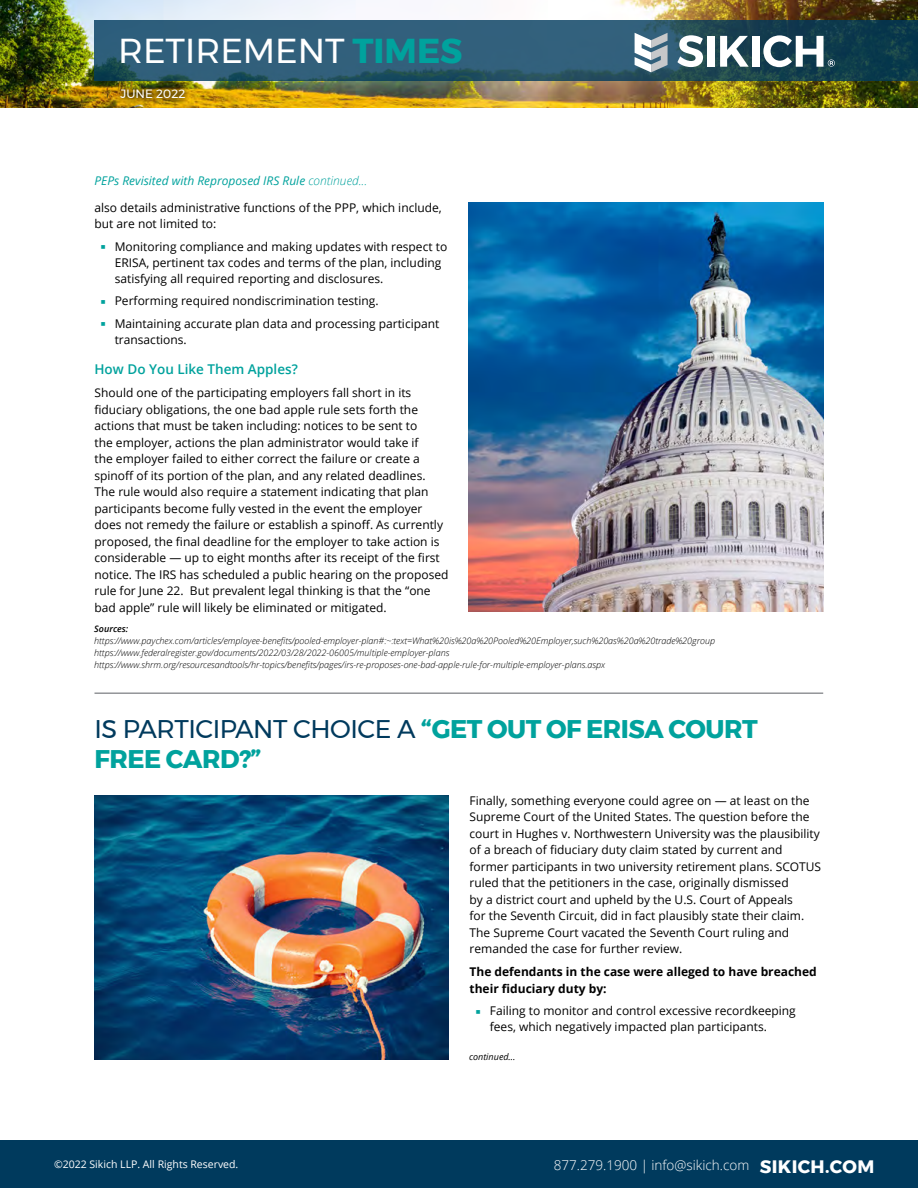
<style>
.page{position:relative;width:918px;height:1188px;background:#fff}
.page>*{position:absolute;margin:0;border:0;box-sizing:border-box;transform-origin:0 0}
.t1{font:34.5px "Montserrat";color:#fff}
.t2{font:700 25.5px/30px "Montserrat";letter-spacing:-.02em;color:#00a29d}
.t3{font:300 13.5px "Open Sans";color:#fff}
.t4{font:600 13.5px "Open Sans";color:#00a29d}
.t5{font:12px/16.5px "Open Sans";color:#000}
.t6{font:700 12px/16.5px "Open Sans";color:#000}
.t7{font:italic 12px "Open Sans";color:#00a29d}
.t8{font:12px "Montserrat";color:#fff}
.t9{font:10.5px "Open Sans";color:#fff}
.t10{font:italic 300 9px/12px "Open Sans";color:#000}
.t11{font:italic 9px "Open Sans";color:#000}
.t12{font:italic 600 9px "Open Sans";color:#000}
.s1{font-weight:700;color:#00a29d}
.s2{font-weight:300}
.s3{font-family:"Universal Newswith Comm Pi";font-size:15px;color:#00a29d}
.s4{font-weight:400;color:#003a5d}
.s5{font-family:"Montserrat";font-weight:700;font-size:18px}
</style>
<div class="page">
<div style="left:0;top:1141px;width:918px;height:47px;background:#003a5d"></div>
<img style="left:0;top:0;width:918px;height:108px">
<svg style="left:94px;top:20px;width:824px;height:61px;background:#28566d"></svg>
<svg style="left:677px;top:35px;width:26px;height:32px"></svg>
<div style="left:708px;top:36px;width:7px;height:31px;background:#fff"></div>
<svg style="left:720px;top:36px;width:29px;height:31px"></svg>
<div style="left:752px;top:36px;width:7px;height:31px;background:#fff"></div>
<svg style="left:763px;top:35px;width:72px;height:32px"></svg>
<svg style="left:635px;top:33px;width:33px;height:39px"></svg>
<div style="left:114px;top:82px;width:77px;height:23px;background:#000;opacity:.75"></div>
<hr style="left:94px;top:692px;width:729px;height:2px;background:#939598">
<img style="left:468px;top:202px;width:356px;height:409px">
<img style="left:95px;top:795px;width:354px;height:265px">
<h1 class="t1" style="left:118px;top:25px;width:346px">RETIREMENT <span class="s1">TIMES</span></h1>
<p class="t8" style="left:121px;top:85px;width:66px">JUNE 2022</p>
<p class="t7" style="left:94px;top:172px;width:274px">PEPs Revisited with Reproposed IRS Rule <span class="s2">continued...</span></p>
<p class="t5" style="left:94px;top:199px;width:349px">also details administrative functions of the PPP, which include, but are not limited to:</p>
<p class="t5" style="left:115px;top:238px;width:334px;line-height:15.9px;text-indent:-14px"><span class="s3">▪</span> Monitoring compliance and making updates with respect to<br>ERISA, pertinent tax codes and terms of the plan, including satisfying all required reporting and disclosures.</p>
<p class="t5" style="left:101px;top:292px;width:279px"><span class="s3">▪</span> Performing required nondiscrimination testing.</p>
<p class="t5" style="left:115px;top:315px;width:326px;line-height:15.9px;text-indent:-14px"><span class="s3">▪</span> Maintaining accurate plan data and processing participant transactions.</p>
<p class="t4" style="left:94px;top:360px;width:205px">How Do You Like Them Apples?</p>
<p class="t5" style="left:94px;top:384px;width:356px">Should one of the participating employers fall short in its fiduciary obligations, the one bad apple rule sets forth the actions that must be taken including: notices to be sent to<br>the employer, actions the plan administrator would take if<br>the employer failed to either correct the failure or create a spinoff of its portion of the plan, and any related deadlines.<br>The rule would also require a statement indicating that plan participants become fully vested in the event the employer does not remedy the failure or establish a spinoff. As currently proposed, the final deadline for the employer to take action is considerable — up to eight months after its receipt of the first notice. The IRS has scheduled a public hearing on the proposed rule for June 22. But prevalent legal thinking is that the “one bad apple” rule will likely be eliminated or mitigated.</p>
<p class="t12" style="left:94px;top:622px;width:36px">Sources:</p>
<p class="t10" style="left:94px;top:634px;width:622px">https://www.paychex.com/articles/employee-benefits/pooled-employer-plan#:~:text=What%20is%20a%20Pooled%20Employer,such%20as%20a%20trade%20group https://www.federalregister.gov/documents/2022/03/28/2022-06005/multiple-employer-plans https://www.shrm.org/resourcesandtools/hr-topics/benefits/pages/irs-re-proposes-one-bad-apple-rule-for-multiple-employer-plans.aspx</p>
<h2 class="t2" style="left:94px;top:714px;width:665px"><span class="s4">IS PARTICIPANT CHOICE A</span> “GET OUT OF ERISA COURT<br>FREE CARD?”</h2>
<p class="t5" style="left:470px;top:792px;width:353px">Finally, something everyone could agree on — at least on the Supreme Court of the United States. The question before the court in Hughes v. Northwestern University was the plausibility of a breach of fiduciary duty claim stated by current and former participants in two university retirement plans. SCOTUS ruled that the petitioners in the case, originally dismissed<br>by a district court and upheld by the U.S. Court of Appeals<br>for the Seventh Circuit, did in fact plausibly state their claim.<br>The Supreme Court vacated the Seventh Court ruling and remanded the case for further review.</p>
<p class="t6" style="left:470px;top:963px;width:349px">The defendants in the case were alleged to have breached their fiduciary duty by:</p>
<p class="t5" style="left:490px;top:1003px;width:308px;line-height:15.9px;text-indent:-14px"><span class="s3">▪</span> Failing to monitor and control excessive recordkeeping fees, which negatively impacted plan participants.</p>
<p class="t11" style="left:469px;top:1050px;width:48px">continued...</p>
<p class="t9" style="left:54px;top:1157px;width:186px">©2022 Sikich LLP. All Rights Reserved.</p>
<p class="t3" style="left:554px;top:1155px;width:322px">877.279.1900 | info@sikich.com <span class="s5">SIKICH.COM</span></p>
</div>
